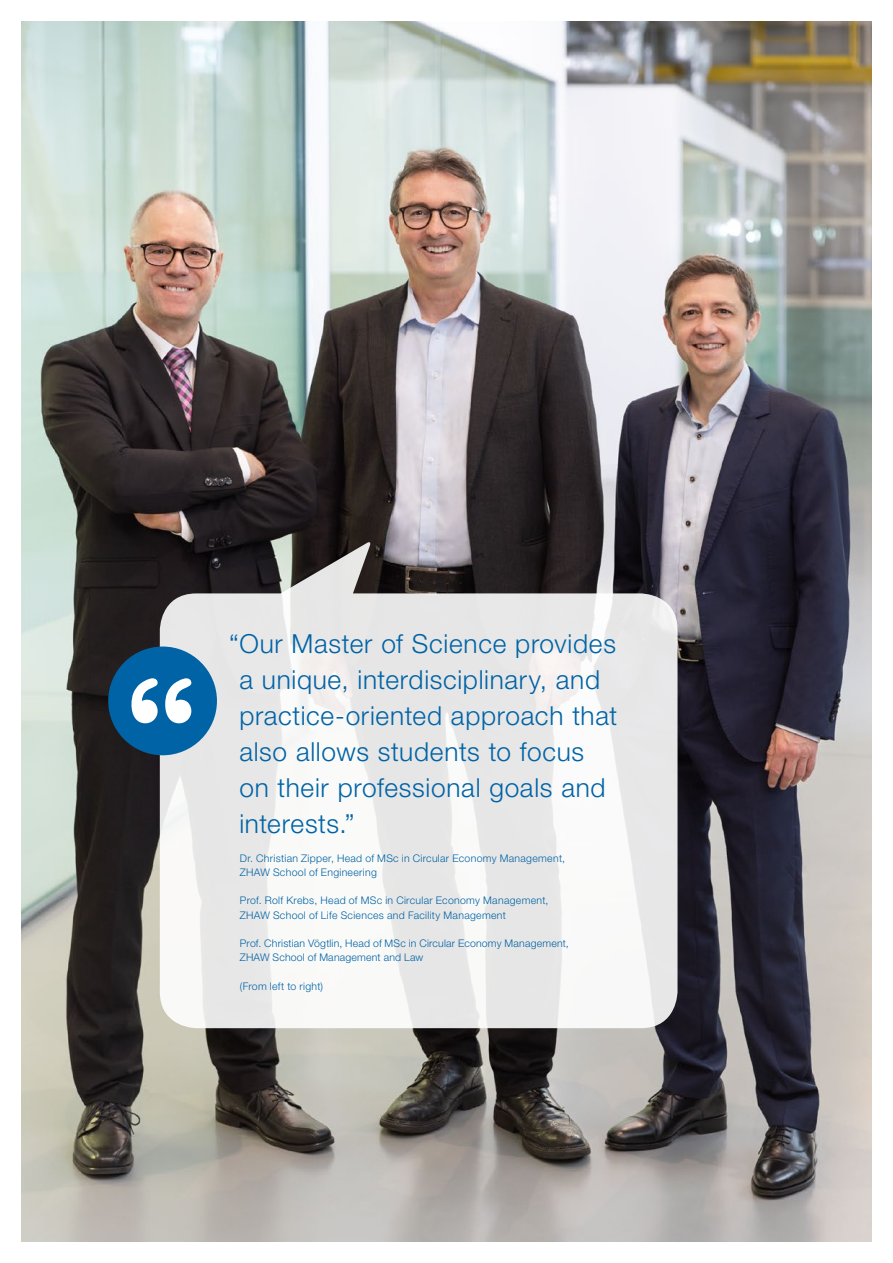
<style>
.page{position:relative;width:893px;height:1263px;background:#fff}
.page>*{position:absolute;margin:0;border:0;box-sizing:border-box;transform-origin:0 0}
.t1{font:700 148.5px "Helvetica Rounded LT Std";color:#fff}
.t2{font:300 26.25px/36px "Helvetica Neue LT Pro";letter-spacing:.025em;color:#0063a5}
.t3{font:300 10.5px/14.2px "Helvetica Neue LT Pro";letter-spacing:.025em;color:#0063a5}
</style>
<div class="page">
<img style="left:21px;top:21px;width:851px;height:1221px">
<svg style="left:160px;top:541px;width:517px;height:487px;fill:#e7e7e7"></svg>
<div style="left:108px;top:646px;width:109px;height:109px;background:#0063a5;border-radius:50%"></div>
<h1 class="t1" style="left:122px;top:644px;width:81px">“</h1>
<h2 class="t2" style="left:239px;top:625px;width:379px;text-indent:-10px">“Our Master of Science provides a unique, interdisciplinary, and practice-oriented approach that also allows students to focus on their professional goals and interests.”</h2>
<p class="t3" style="left:240px;top:851px;width:327px">Dr. Christian Zipper, Head of MSc in Circular Economy Management,<br>ZHAW School of Engineering</p>
<p class="t3" style="left:240px;top:893px;width:310px">Prof. Rolf Krebs, Head of MSc in Circular Economy Management,<br>ZHAW School of Life Sciences and Facility Management</p>
<p class="t3" style="left:240px;top:936px;width:330px">Prof. Christian Vögtlin, Head of MSc in Circular Economy Management,<br>ZHAW School of Management and Law</p>
<p class="t3" style="left:240px;top:979px;width:85px">(From left to right)</p>
</div>
